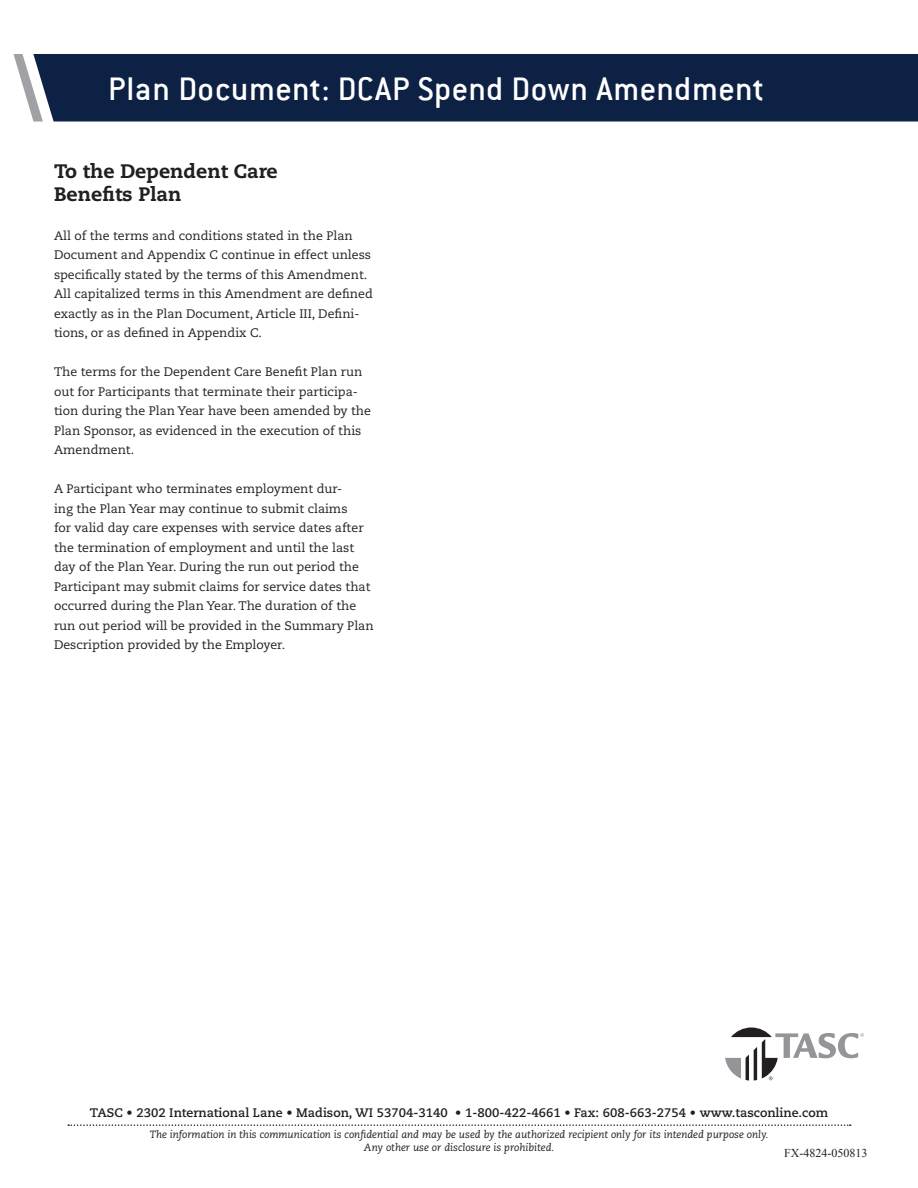
<style>
.page{position:relative;width:918px;height:1188px;background:#fff}
.page>*{position:absolute;margin:0;border:0;box-sizing:border-box;transform-origin:0 0}
.headline{font:500 36px "Conduit ITC";letter-spacing:.01em;color:#fff}
.t1{font:800 19.5px "Caecilia LT Std";color:#231f20}
.t2{font:12.3px/19.5px "Caecilia LT Std";color:#231f20}
.t3{font:700 12.3px "Caecilia LT Std";color:#231f20}
.t4{font:12px "Times New Roman";color:#231f20}
.t5{font:italic 10.5px "Caecilia LT Std";color:#231f20}
</style>
<div class="page">
<div style="left:43px;top:54px;width:875px;height:68px;background:#0c2144"></div>
<svg style="left:13px;top:54px;width:30px;height:68px"></svg>
<svg style="left:68px;top:1124px;width:783px;height:2px"></svg>
<svg style="left:725px;top:1028px;width:139px;height:53px"></svg>
<p class="headline" style="left:108px;top:69px;width:658px">Plan Document: DCAP Spend Down Amendment</p>
<p class="t1" style="left:54px;top:159px;width:225px">To the Dependent Care</p>
<p class="t1" style="left:54px;top:182px;width:129px">Benefits Plan</p>
<p class="t2" style="left:54px;top:226px;width:320px">All of the terms and conditions stated in the Plan Document and Appendix C continue in effect unless specifically stated by the terms of this Amendment.<br>All capitalized terms in this Amendment are defined exactly as in the Plan Document, Article III, Defini&shy;tions, or as defined in Appendix C.</p>
<p class="t2" style="left:54px;top:362px;width:319px">The terms for the Dependent Care Benefit Plan run out for Participants that terminate their participa&shy;tion during the Plan Year have been amended by the Plan Sponsor, as evidenced in the execution of this Amendment.</p>
<p class="t2" style="left:54px;top:479px;width:321px">A Participant who terminates employment dur-<br>ing the Plan Year may continue to submit claims<br>for valid day care expenses with service dates after the termination of employment and until the last day of the Plan Year. During the run out period the Participant may submit claims for service dates that occurred during the Plan Year. The duration of the run out period will be provided in the Summary Plan Description provided by the Employer.</p>
<p class="t3" style="left:90px;top:1106px;width:740px">TASC • 2302 International Lane • Madison, WI 53704-3140 • 1-800-422-4661 • Fax: 608-663-2754 • www.tasconline.com</p>
<p class="t5" style="left:150px;top:1129px;width:620px">The information in this communication is confidential and may be used by the authorized recipient only for its intended purpose only.</p>
<p class="t5" style="left:364px;top:1141px;width:192px">Any other use or disclosure is prohibited.</p>
<p class="t4" style="left:784px;top:1145px;width:85px">FX-4824-050813</p>
</div>
